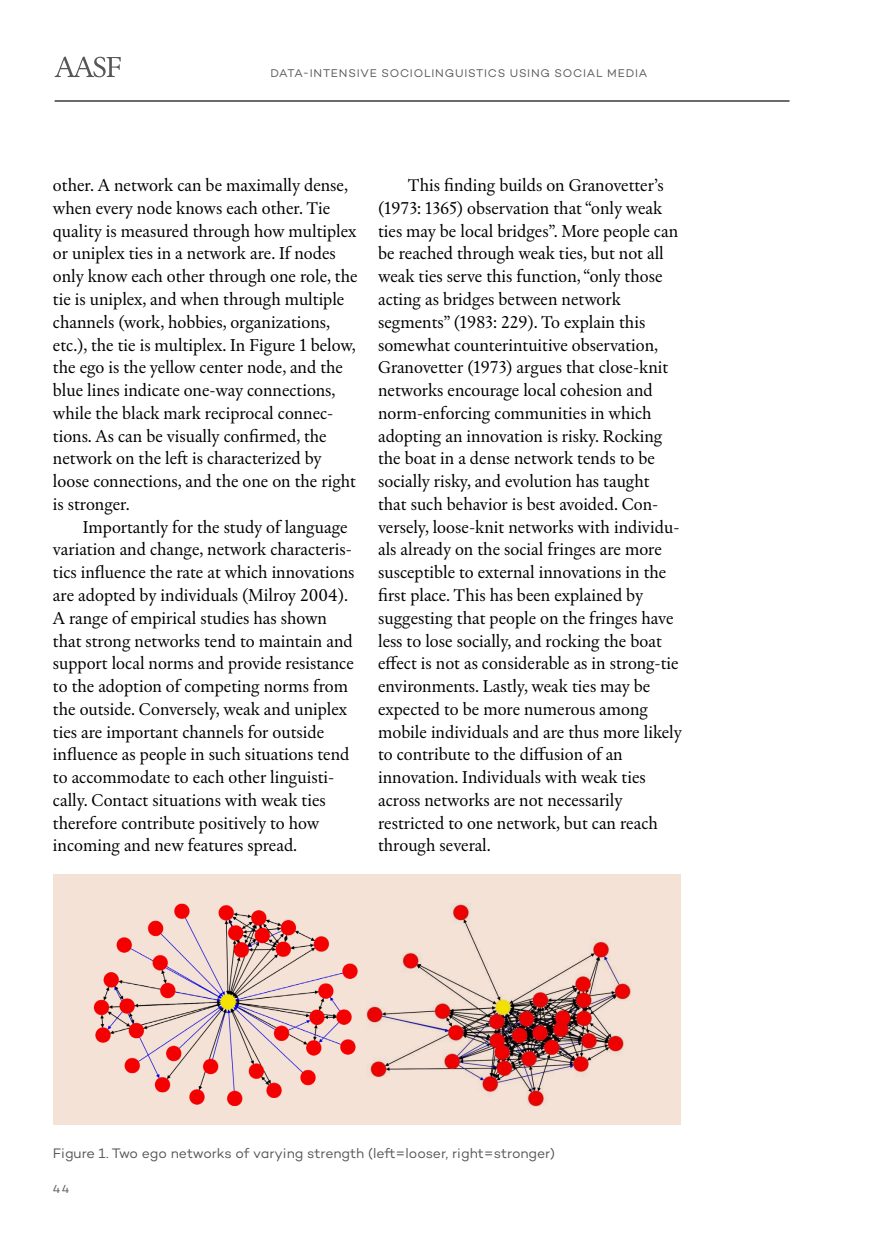
<style>
.page{position:relative;width:874px;height:1241px;background:#fff}
.page>*{position:absolute;margin:0;border:0;box-sizing:border-box;transform-origin:0 0}
.t1{font:17.5px/22.8px "Chassi S";color:#000}
.t2{font:14px "Campton";letter-spacing:-.005em;color:#575756}
.t3{font:11.9px "Campton";color:#575756}
.t4{font:11.38px "Campton";letter-spacing:.07em;color:#575756}
</style>
<div class="page">
<hr style="left:55px;top:100px;width:734px;height:2px;background:#575756">
<svg style="left:55px;top:56px;width:66px;height:21px"></svg>
<div style="left:53px;top:874px;width:626px;height:250px;background:#f4e2d7"></div>
<img style="left:93px;top:903px;width:265px;height:202px">
<img style="left:366px;top:903px;width:265px;height:203px">
<p class="t4" style="left:270px;top:66px;width:378px">DATA-INTENSIVE SOCIOLINGUISTICS USING SOCIAL MEDIA</p>
<p class="t1" style="left:53px;top:174px;width:306px">other. A network can be maximally dense, when every node knows each other. Tie quality is measured through how multiplex or uniplex ties in a network are. If nodes only know each other through one role, the tie is uniplex, and when through multiple channels (work, hobbies, organizations, etc.), the tie is multiplex. In Figure 1 below, the ego is the yellow center node, and the blue lines indicate one-way connections, while the black mark reciprocal connec&shy;tions. As can be visually confirmed, the network on the left is characterized by loose connections, and the one on the right is stronger.</p>
<p class="t1" style="left:53px;top:515px;width:303px;text-indent:30px">Importantly for the study of language variation and change, network characteris&shy;tics influence the rate at which innovations are adopted by individuals (Milroy 2004).<br>A range of empirical studies has shown that strong networks tend to maintain and support local norms and provide resistance to the adoption of competing norms from the outside. Conversely, weak and uniplex ties are important channels for outside influence as people in such situations tend to accommodate to each other linguisti&shy;cally. Contact situations with weak ties therefore contribute positively to how incoming and new features spread.</p>
<p class="t1" style="left:378px;top:174px;width:305px;text-indent:30px">This finding builds on Granovetter’s (1973: 1365) observation that “only weak ties may be local bridges”. More people can be reached through weak ties, but not all weak ties serve this function, “only those acting as bridges between network segments” (1983: 229). To explain this somewhat counterintuitive observation, Granovetter (1973) argues that close-knit networks encourage local cohesion and norm-enforcing communities in which adopting an innovation is risky. Rocking the boat in a dense network tends to be socially risky, and evolution has taught that such behavior is best avoided. Con&shy;versely, loose-knit networks with individu&shy;als already on the social fringes are more susceptible to external innovations in the first place. This has been explained by suggesting that people on the fringes have less to lose socially, and rocking the boat effect is not as considerable as in strong-tie environments. Lastly, weak ties may be expected to be more numerous among mobile individuals and are thus more likely to contribute to the diffusion of an innovation. Individuals with weak ties across networks are not necessarily restricted to one network, but can reach through several.</p>
<p class="t2" style="left:53px;top:1144px;width:503px">Figure 1. Two ego networks of varying strength (left=looser, right=stronger)</p>
<p class="t3" style="left:53px;top:1181px;width:18px">44</p>
</div>
